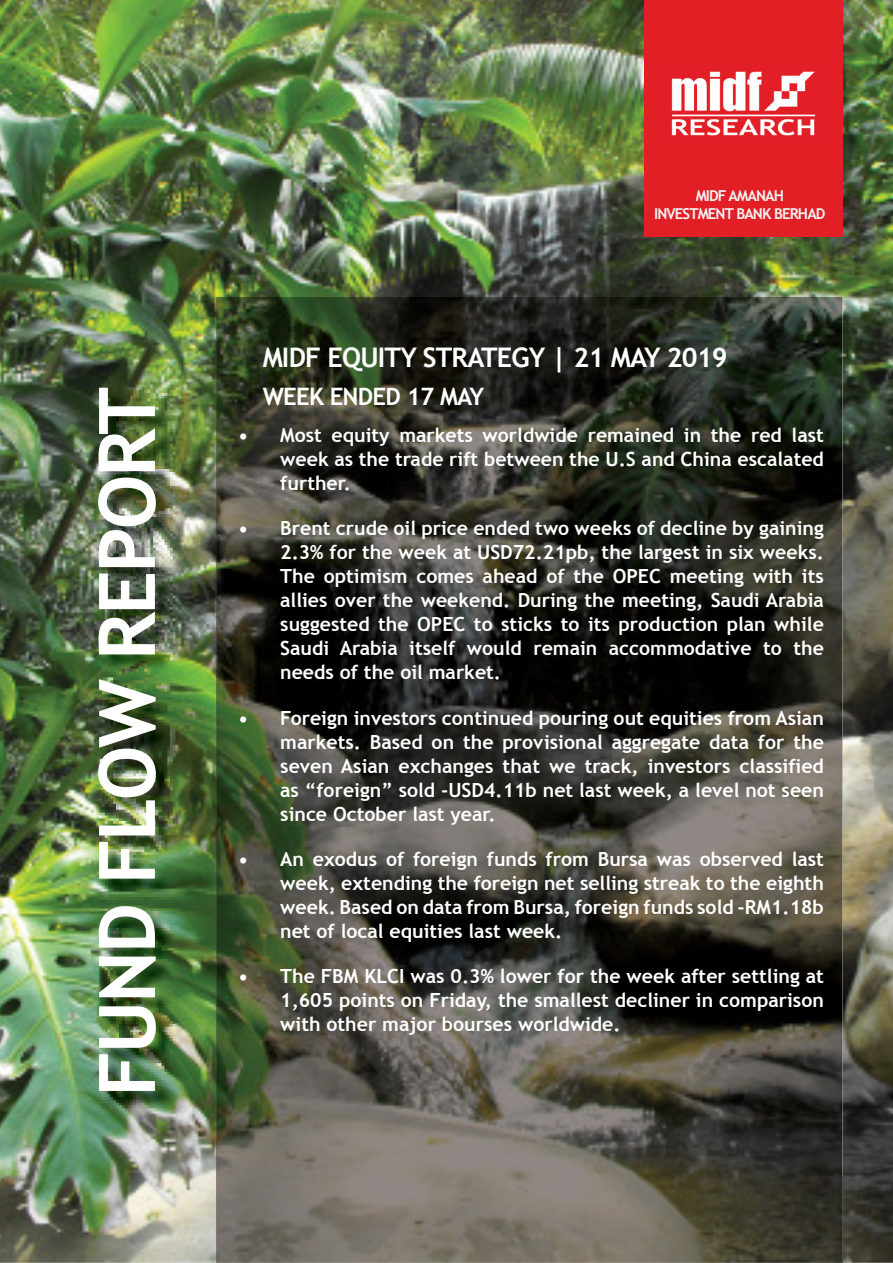
<style>
.page{position:relative;width:893px;height:1263px;background:#fff}
.page>*{position:absolute;margin:0;border:0;box-sizing:border-box;transform-origin:0 0}
.t1{font:700 78px "Trebuchet MS";letter-spacing:-.03em;color:#fff}
.t2{font:700 27px "Trebuchet MS";letter-spacing:-.03em;color:#fff}
.t3{font:700 24px "Trebuchet MS";letter-spacing:-.03em;color:#fff}
.t4{font:700 19.5px/24px "Trebuchet MS";color:#fff;text-align:justify}
.t5{font:700 15px/18px "Trebuchet MS";letter-spacing:-.06em;color:#f3f3f4;text-align:center}
</style>
<div class="page">
<img style="left:0;top:0;width:892px;height:1263px">
<div style="left:644px;top:0;width:198px;height:237px;background:#e31f26"></div>
<img style="left:101px;top:390px;width:73px;height:720px">
<img style="left:216px;top:297px;width:626px;height:966px">
<img style="left:671px;top:71px;width:144px;height:65px">
<h1 class="t1" style="left:97px;top:1097px;width:711px;rotate:-90deg">FUND FLOW REPORT</h1>
<p class="t5" style="left:654px;top:188px;width:173px">MIDF AMANAH<br>INVESTMENT BANK BERHAD</p>
<h2 class="t2" style="left:263px;top:347px;width:466px">MIDF EQUITY STRATEGY | 21 MAY 2019</h2>
<p class="t3" style="left:263px;top:387px;width:223px">WEEK ENDED 17 MAY</p>
<p class="t4" style="left:280px;top:425px;width:545px;text-indent:-42px">• Most equity markets worldwide remained in the red last week as the trade rift between the U.S and China escalated further.</p>
<p class="t4" style="left:280px;top:518px;width:545px;text-indent:-42px">• Brent crude oil price ended two weeks of decline by gaining 2.3% for the week at USD72.21pb, the largest in six weeks.<br>The optimism comes ahead of the OPEC meeting with its allies over the weekend. During the meeting, Saudi Arabia suggested the OPEC to sticks to its production plan while Saudi Arabia itself would remain accommodative to the needs of the oil market.</p>
<p class="t4" style="left:280px;top:708px;width:545px;text-indent:-42px">• Foreign investors continued pouring out equities from Asian markets. Based on the provisional aggregate data for the seven Asian exchanges that we track, investors classified as “foreign” sold -USD4.11b net last week, a level not seen since October last year.</p>
<p class="t4" style="left:280px;top:849px;width:545px;text-indent:-42px">• An exodus of foreign funds from Bursa was observed last week, extending the foreign net selling streak to the eighth week. Based on data from Bursa, foreign funds sold -RM1.18b net of local equities last week.</p>
<p class="t4" style="left:280px;top:966px;width:545px;text-indent:-42px">• The FBM KLCI was 0.3% lower for the week after settling at 1,605 points on Friday, the smallest decliner in comparison with other major bourses worldwide.</p>
</div>
